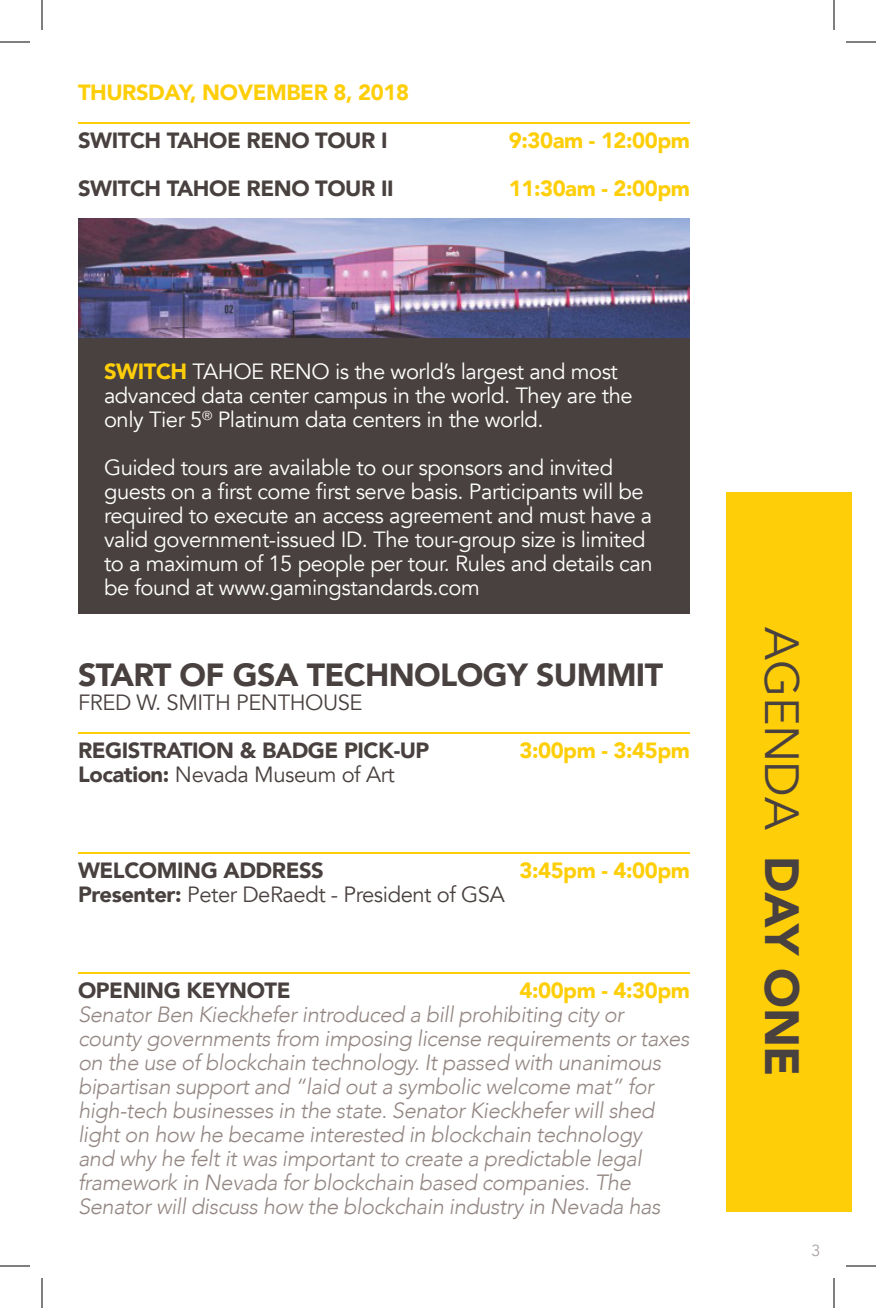
<style>
.page{position:relative;width:876px;height:1308px;background:#fff}
.page>*{position:absolute;margin:0;border:0;box-sizing:border-box;transform-origin:0 0}
.Main_Paragraph{font:48px "Avenir";letter-spacing:-.01em;color:#49413f}
.Main_Paragraph-2{font:900 32px "Avenir";letter-spacing:-.02em;color:#49413f}
.Main_Paragraph-3{font:italic 300 22px/24px "Avenir";letter-spacing:-.02em;color:#938783}
.Main_Paragraph-4{font:22px/24px "Avenir";letter-spacing:-.02em;color:#fff}
.Main_Paragraph-5{font:900 22px "Avenir";letter-spacing:-.02em;color:#49413f}
.Main_Paragraph-6{font:900 22px "Avenir";letter-spacing:-.02em;color:#fece08}
.Main_Paragraph-7{font:22px "Avenir";letter-spacing:-.02em;color:#49413f}
.t1{font:16px "Avenir";color:#a7a2a0}
.s1{font-weight:900;color:#fece08}
.s2{font-weight:900}
</style>
<div class="page">
<hr style="left:78px;top:122px;width:612px;height:2px;background:#fece08">
<img style="left:78px;top:218px;width:612px;height:120px">
<div style="left:78px;top:338px;width:612px;height:276px;background:#49413f"></div>
<hr style="left:78px;top:732px;width:612px;height:2px;background:#fece08">
<hr style="left:78px;top:852px;width:612px;height:2px;background:#fece08">
<hr style="left:78px;top:972px;width:612px;height:2px;background:#fece08">
<div style="left:726px;top:492px;width:126px;height:720px;background:#fece08"></div>
<hr style="left:0;top:42px;width:30px;height:1px;background:#000">
<hr style="left:846px;top:42px;width:30px;height:1px;background:#000">
<hr style="left:0;top:1266px;width:30px;height:1px;background:#000">
<hr style="left:846px;top:1266px;width:30px;height:1px;background:#000">
<hr style="left:42px;top:0;width:1px;height:30px;background:#000">
<hr style="left:42px;top:1278px;width:1px;height:30px;background:#000">
<hr style="left:834px;top:0;width:1px;height:30px;background:#000">
<hr style="left:834px;top:1278px;width:1px;height:30px;background:#000">
<p class="Main_Paragraph-6" style="left:78px;top:73px;width:333px">THURSDAY, NOVEMBER 8, 2018</p>
<p class="Main_Paragraph-5" style="left:78px;top:121px;width:311px">SWITCH TAHOE RENO TOUR I</p>
<p class="Main_Paragraph-6" style="left:509px;top:121px;width:183px">9:30am - 12:00pm</p>
<p class="Main_Paragraph-5" style="left:78px;top:169px;width:317px">SWITCH TAHOE RENO TOUR II</p>
<p class="Main_Paragraph-6" style="left:509px;top:169px;width:183px">11:30am - 2:00pm</p>
<p class="Main_Paragraph-4" style="left:104px;top:360px;width:530px"><span class="s1">SWITCH</span> TAHOE RENO is the world’s largest and most advanced data center campus in the world. They are the only Tier 5<sup>®</sup> Platinum data centers in the world.</p>
<p class="Main_Paragraph-4" style="left:104px;top:456px;width:550px">Guided tours are available to our sponsors and invited guests on a first come first serve basis. Participants will be required to execute an access agreement and must have a valid government-issued ID. The tour-group size is limited to a maximum of 15 people per tour. Rules and details can be found at www.gamingstandards.com</p>
<p class="Main_Paragraph-2" style="left:78px;top:647px;width:587px">START OF GSA TECHNOLOGY SUMMIT</p>
<p class="Main_Paragraph-7" style="left:78px;top:689px;width:286px">FRED W. SMITH PENTHOUSE</p>
<p class="Main_Paragraph-5" style="left:78px;top:731px;width:353px">REGISTRATION &amp; BADGE PICK-UP</p>
<p class="Main_Paragraph-6" style="left:519px;top:731px;width:172px">3:00pm - 3:45pm</p>
<p class="Main_Paragraph-7" style="left:78px;top:761px;width:318px"><span class="s2">Location:</span> Nevada Museum of Art</p>
<p class="Main_Paragraph-5" style="left:78px;top:851px;width:247px">WELCOMING ADDRESS</p>
<p class="Main_Paragraph-6" style="left:519px;top:851px;width:172px">3:45pm - 4:00pm</p>
<p class="Main_Paragraph-7" style="left:78px;top:881px;width:428px"><span class="s2">Presenter:</span> Peter DeRaedt - President of GSA</p>
<p class="Main_Paragraph-5" style="left:78px;top:971px;width:214px">OPENING KEYNOTE</p>
<p class="Main_Paragraph-6" style="left:519px;top:971px;width:172px">4:00pm - 4:30pm</p>
<p class="Main_Paragraph-3" style="left:78px;top:1002px;width:613px">Senator Ben Kieckhefer introduced a bill prohibiting city or county governments from imposing license requirements or taxes on the use of blockchain technology. It passed with unanimous bipartisan support and “laid out a symbolic welcome mat” for high-tech businesses in the state. Senator Kieckhefer will shed light on how he became interested in blockchain technology<br>and why he felt it was important to create a predictable legal framework in Nevada for blockchain based companies. The Senator will discuss how the blockchain industry in Nevada has</p>
<p class="Main_Paragraph" style="left:810px;top:627px;width:451px;rotate:90deg">AGENDA <span class="s2">DAY ONE</span></p>
<p class="t1" style="left:812px;top:1241px;width:10px">3</p>
</div>
